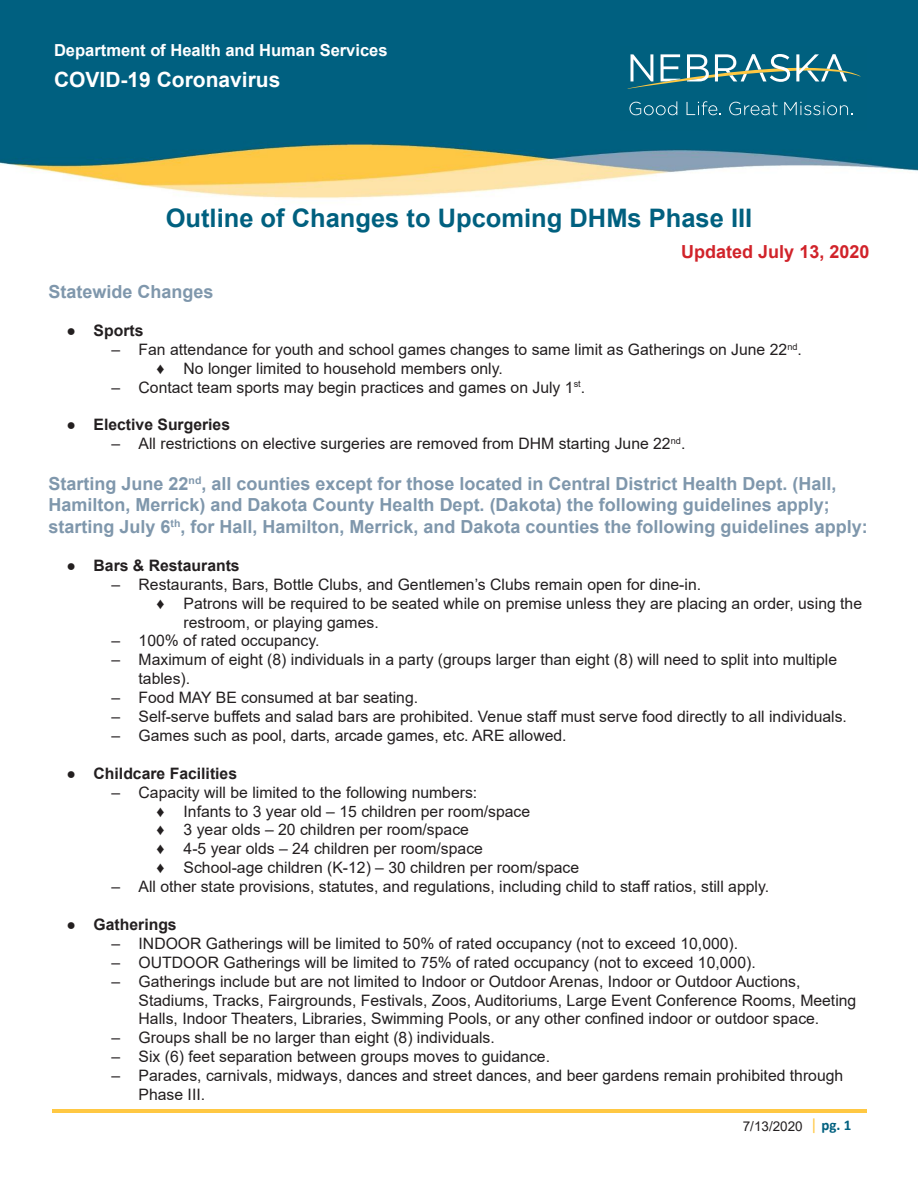
<style>
.page{position:relative;width:918px;height:1188px;background:#fff}
.page>*{position:absolute;margin:0;border:0;box-sizing:border-box;transform-origin:0 0}
.t1{font:700 25.5px "Arial";color:#00607f}
.t2{font:700 21px "Arial";color:#fff}
.t3{font:700 18px/21.6px "Arial";color:#7f97ac}
.t4{font:700 18px "Arial";color:#d1232a}
.t5{font:700 16.5px "Arial";color:#fff}
.t6{font:15.75px/18.9px "Arial";color:#231f20}
.t7{font:700 15.75px "Arial";color:#231f20}
.t8{font:13.5px "Arial";color:#231f20}
.s1{font-weight:400}
.s2{font-family:"Calibri";font-size:16.5px;color:#ffc843}
.s3{font-family:"Calibri";font-weight:700;font-size:15px;color:#00607f}
</style>
<div class="page">
<img style="left:0;top:0;width:918px;height:199px">
<hr style="left:52px;top:1109px;width:814px;height:3px;background:#ffc843">
<div style="left:620px;top:46px;width:247px;height:84px;background:#00607f"></div>
<svg style="left:628px;top:54px;width:232px;height:35px"></svg>
<svg style="left:629px;top:101px;width:48px;height:14px"></svg>
<svg style="left:687px;top:101px;width:34px;height:14px"></svg>
<svg style="left:729px;top:102px;width:49px;height:13px"></svg>
<svg style="left:784px;top:102px;width:68px;height:13px"></svg>
<p class="t5" style="left:54px;top:38px;width:335px">Department of Health and Human Services</p>
<p class="t2" style="left:54px;top:65px;width:228px">COVID-19 Coronavirus</p>
<h1 class="t1" style="left:166px;top:200px;width:588px">Outline of Changes to Upcoming DHMs Phase III</h1>
<p class="t4" style="left:681px;top:239px;width:190px">Updated July 13, 2020</p>
<p class="t3" style="left:49px;top:281px;width:167px">Statewide Changes</p>
<p class="t7" style="left:67px;top:319px;width:78px"><span class="s1">●</span> Sports</p>
<p class="t6" style="left:112px;top:340px;width:692px">– Fan attendance for youth and school games changes to same limit as Gatherings on June 22<sup>nd</sup>.</p>
<p class="t6" style="left:157px;top:359px;width:348px">♦ No longer limited to household members only.</p>
<p class="t6" style="left:112px;top:378px;width:475px">– Contact team sports may begin practices and games on July 1<sup>st</sup>.</p>
<p class="t7" style="left:67px;top:414px;width:165px"><span class="s1">●</span> Elective Surgeries</p>
<p class="t6" style="left:112px;top:434px;width:575px">– All restrictions on elective surgeries are removed from DHM starting June 22<sup>nd</sup>.</p>
<p class="t3" style="left:49px;top:473px;width:821px">Starting June 22<sup>nd</sup>, all counties except for those located in Central District Health Dept. (Hall,<br>Hamilton, Merrick) and Dakota County Health Dept. (Dakota) the following guidelines apply; starting July 6<sup>th</sup>, for Hall, Hamilton, Merrick, and Dakota counties the following guidelines apply:</p>
<p class="t7" style="left:67px;top:554px;width:175px"><span class="s1">●</span> Bars &amp; Restaurants</p>
<p class="t6" style="left:112px;top:575px;width:591px">– Restaurants, Bars, Bottle Clubs, and Gentlemen’s Clubs remain open for dine-in.</p>
<p class="t6" style="left:184px;top:594px;width:680px;text-indent:-27px">♦ Patrons will be required to be seated while on premise unless they are placing an order, using the restroom, or playing games.</p>
<p class="t6" style="left:112px;top:631px;width:209px">– 100% of rated occupancy.</p>
<p class="t6" style="left:139px;top:650px;width:700px;text-indent:-27px">– Maximum of eight (8) individuals in a party (groups larger than eight (8) will need to split into multiple tables).</p>
<p class="t6" style="left:112px;top:688px;width:308px">– Food MAY BE consumed at bar seating.</p>
<p class="t6" style="left:112px;top:707px;width:737px">– Self-serve buffets and salad bars are prohibited. Venue staff must serve food directly to all individuals.</p>
<p class="t6" style="left:112px;top:726px;width:457px">– Games such as pool, darts, arcade games, etc. ARE allowed.</p>
<p class="t7" style="left:67px;top:762px;width:172px"><span class="s1">●</span> Childcare Facilities</p>
<p class="t6" style="left:112px;top:783px;width:367px">– Capacity will be limited to the following numbers:</p>
<p class="t6" style="left:157px;top:801px;width:375px">♦ Infants to 3 year old – 15 children per room/space</p>
<p class="t6" style="left:157px;top:820px;width:314px">♦ 3 year olds – 20 children per room/space</p>
<p class="t6" style="left:157px;top:839px;width:328px">♦ 4-5 year olds – 24 children per room/space</p>
<p class="t6" style="left:157px;top:858px;width:424px">♦ School-age children (K-12) – 30 children per room/space</p>
<p class="t6" style="left:112px;top:877px;width:659px">– All other state provisions, statutes, and regulations, including child to staff ratios, still apply.</p>
<p class="t7" style="left:67px;top:913px;width:112px"><span class="s1">●</span> Gatherings</p>
<p class="t6" style="left:112px;top:934px;width:628px">– INDOOR Gatherings will be limited to 50% of rated occupancy (not to exceed 10,000).</p>
<p class="t6" style="left:112px;top:953px;width:646px">– OUTDOOR Gatherings will be limited to 75% of rated occupancy (not to exceed 10,000).</p>
<p class="t6" style="left:139px;top:972px;width:719px;text-indent:-27px">– Gatherings include but are not limited to Indoor or Outdoor Arenas, Indoor or Outdoor Auctions,<br>Stadiums, Tracks, Fairgrounds, Festivals, Zoos, Auditoriums, Large Event Conference Rooms, Meeting<br>Halls, Indoor Theaters, Libraries, Swimming Pools, or any other confined indoor or outdoor space.</p>
<p class="t6" style="left:112px;top:1028px;width:385px">– Groups shall be no larger than eight (8) individuals.</p>
<p class="t6" style="left:112px;top:1047px;width:440px">– Six (6) feet separation between groups moves to guidance.</p>
<p class="t6" style="left:139px;top:1066px;width:706px;text-indent:-27px">– Parades, carnivals, midways, dances and street dances, and beer gardens remain prohibited through<br>Phase III.</p>
<p class="t8" style="left:743px;top:1117px;width:110px">7/13/2020 <span class="s2">|</span> <span class="s3">pg. 1</span></p>
</div>
